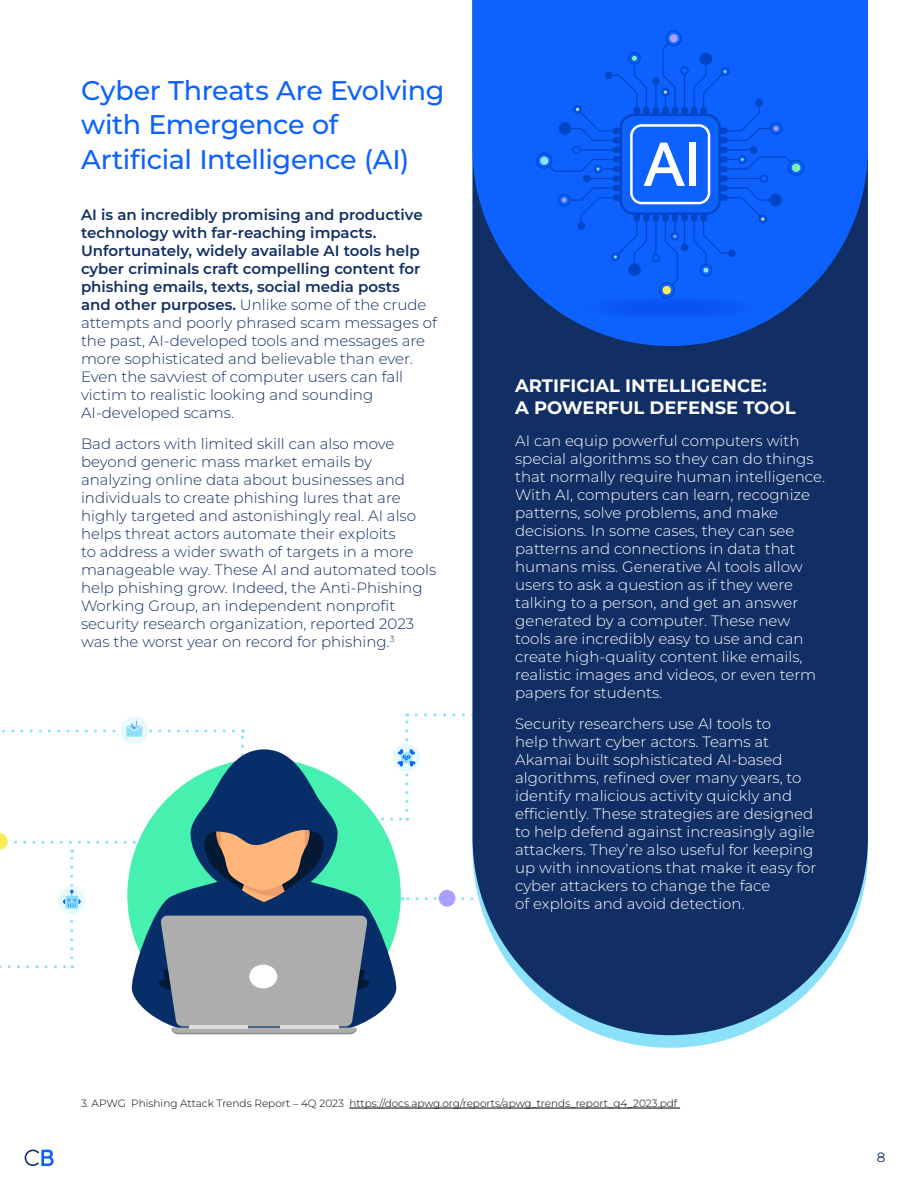
<style>
.page{position:relative;width:918px;height:1188px;background:#fff}
.page>*{position:absolute;margin:0;border:0;box-sizing:border-box;transform-origin:0 0}
.t1{font:500 27px/34.5px "Montserrat";letter-spacing:-.015em;color:#0d62ff}
.t2{font:700 18px/22.5px "Montserrat";color:#fff}
.t3{font:300 15px/18px "Montserrat";color:#112f64}
.t4{font:300 15px/18px "Montserrat";color:#fff}
.t5{font:13.5px "Montserrat";color:#112f64}
.t6{font:300 10.5px "Montserrat";color:#000}
.s1{font-weight:600}
</style>
<div class="page">
<hr style="left:349px;top:1108px;width:331px;height:1px;background:#000">
<div style="left:472px;top:346px;width:396px;height:689px;background:#112f64"></div>
<svg style="left:472px;top:0;width:396px;height:346px;background:#0e54d4"></svg>
<div style="left:583px;top:297px;width:174px;height:21px;background:#0b57f6;border-radius:50%"></div>
<svg style="left:536px;top:30px;width:268px;height:268px;background:#0c60fa"></svg>
<svg style="left:773px;top:126px;width:6px;height:5px"></svg>
<svg style="left:630px;top:124px;width:80px;height:80px"></svg>
<svg style="left:0;top:713px;width:600px;height:321px"></svg>
<svg style="left:25px;top:1150px;width:29px;height:16px"></svg>
<h1 class="t1" style="left:81px;top:72px;width:365px">Cyber Threats Are Evolving with Emergence of<br>Artificial Intelligence (AI)</h1>
<p class="t3" style="left:81px;top:205px;width:357px"><span class="s1">AI is an incredibly promising and productive technology with far-reaching impacts.<br>Unfortunately, widely available AI tools help cyber criminals craft compelling content for phishing emails, texts, social media posts<br>and other purposes.</span> Unlike some of the crude attempts and poorly phrased scam messages of the past, AI-developed tools and messages are more sophisticated and believable than ever.<br>Even the savviest of computer users can fall victim to realistic looking and sounding AI-developed scams.</p>
<p class="t3" style="left:81px;top:435px;width:357px">Bad actors with limited skill can also move beyond generic mass market emails by analyzing online data about businesses and individuals to create phishing lures that are highly targeted and astonishingly real. AI also helps threat actors automate their exploits<br>to address a wider swath of targets in a more manageable way. These AI and automated tools help phishing grow. Indeed, the Anti-Phishing Working Group, an independent nonprofit security research organization, reported 2023 was the worst year on record for phishing.<sup>3</sup></p>
<p class="t2" style="left:515px;top:373px;width:282px">ARTIFICIAL INTELLIGENCE:<br>A POWERFUL DEFENSE TOOL</p>
<p class="t4" style="left:515px;top:431px;width:311px">AI can equip powerful computers with special algorithms so they can do things that normally require human intelligence.<br>With AI, computers can learn, recognize patterns, solve problems, and make decisions. In some cases, they can see patterns and connections in data that humans miss. Generative AI tools allow users to ask a question as if they were talking to a person, and get an answer generated by a computer. These new tools are incredibly easy to use and can create high-quality content like emails, realistic images and videos, or even term papers for students.</p>
<p class="t4" style="left:515px;top:714px;width:303px">Security researchers use AI tools to<br>help thwart cyber actors. Teams at Akamai built sophisticated AI-based algorithms, refined over many years, to identify malicious activity quickly and efficiently. These strategies are designed to help defend against increasingly agile attackers. They’re also useful for keeping up with innovations that make it easy for cyber attackers to change the face<br>of exploits and avoid detection.</p>
<p class="t6" style="left:81px;top:1096px;width:598px">3. APWG Phishing Attack Trends Report – 4Q 2023 https://docs.apwg.org/reports/apwg_trends_report_q4_2023.pdf</p>
<p class="t5" style="left:877px;top:1147px;width:10px">8</p>
</div>
